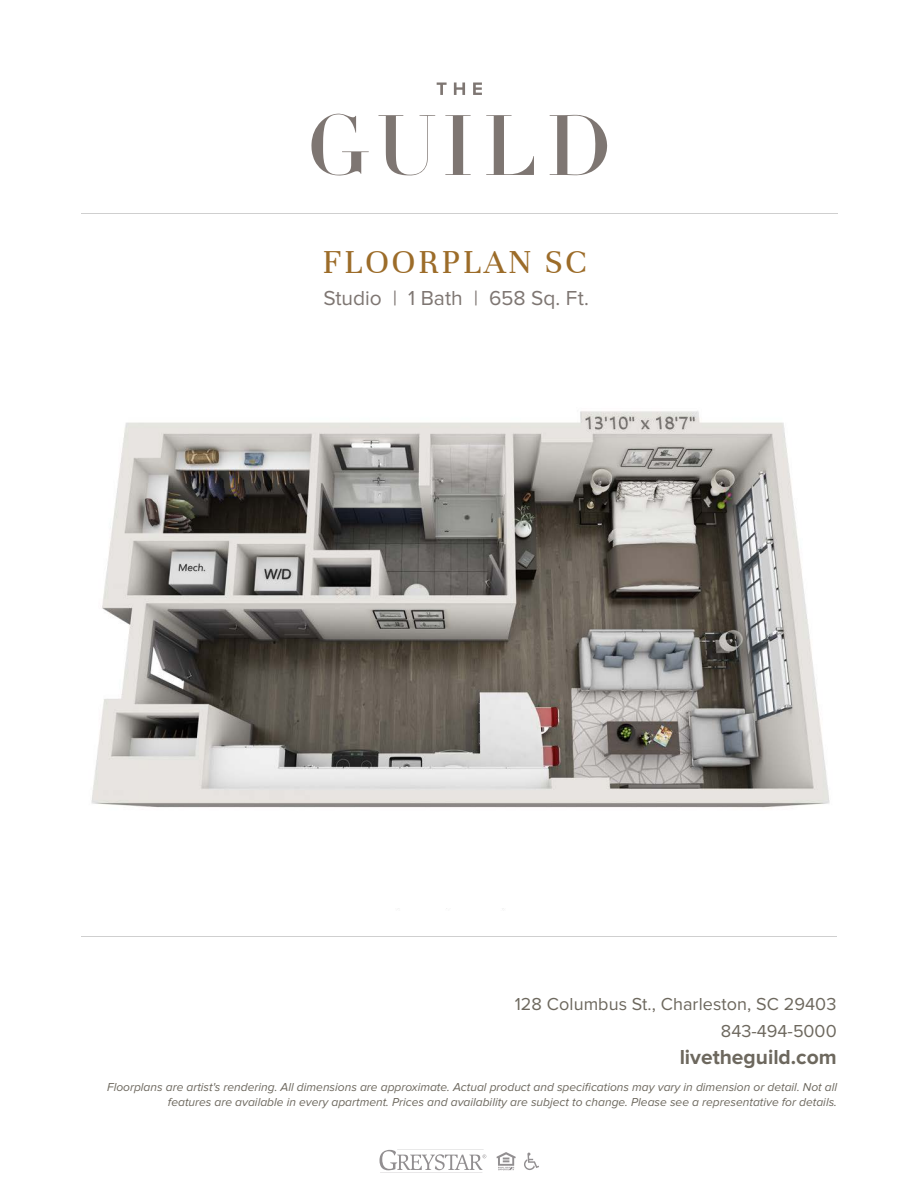
<style>
.page{position:relative;width:918px;height:1188px;background:#fff}
.page>*{position:absolute;margin:0;border:0;box-sizing:border-box;transform-origin:0 0}
.t1{font:36px "Unna";letter-spacing:.07em;color:#9c6c29}
.t2{font:21px "Proxima Nova";color:#7e7672}
.t3{font:700 21px "Proxima Nova";color:#6d685e}
.t4{font:18px "Proxima Nova";letter-spacing:.005em;color:#6d685e}
.t5{font:italic 12px/15px "Proxima Nova";color:#6d685e;text-align:right}
</style>
<div class="page">
<img style="left:91px;top:411px;width:739px;height:498px">
<div style="left:213px;top:858px;width:513px;height:50px;background:#fff"></div>
<hr style="left:81px;top:213px;width:756px;height:1px;background:#cfcfcf">
<svg style="left:550px;top:115px;width:57px;height:60px"></svg>
<svg style="left:311px;top:113px;width:58px;height:63px"></svg>
<svg style="left:486px;top:115px;width:48px;height:60px"></svg>
<svg style="left:378px;top:115px;width:57px;height:60px"></svg>
<svg style="left:445px;top:115px;width:26px;height:60px"></svg>
<svg style="left:437px;top:83px;width:10px;height:12px"></svg>
<svg style="left:454px;top:83px;width:11px;height:12px"></svg>
<svg style="left:473px;top:83px;width:9px;height:12px"></svg>
<hr style="left:81px;top:936px;width:756px;height:1px;background:#cfcfcf">
<hr style="left:380px;top:1172px;width:102px;height:1px;background:#928f91">
<svg style="left:380px;top:1150px;width:106px;height:20px"></svg>
<svg style="left:524px;top:1153px;width:15px;height:17px"></svg>
<svg style="left:497px;top:1152px;width:19px;height:18px"></svg>
<h1 class="t1" style="left:322px;top:241px;width:266px">FLOORPLAN SC</h1>
<h2 class="t2" style="left:323px;top:288px;width:267px">Studio | 1 Bath | 658 Sq. Ft.</h2>
<h3 class="t4" style="left:515px;top:995px;width:323px">128 Columbus St., Charleston, SC 29403</h3>
<h2 class="t3" style="left:680px;top:1047px;width:159px">livetheguild.com</h2>
<p class="t5" style="left:107px;top:1080px;width:732px">Floorplans are artist's rendering. All dimensions are approximate. Actual product and specifications may vary in dimension or detail. Not all features are available in every apartment. Prices and availability are subject to change. Please see a representative for details.</p>
<h3 class="t4" style="left:721px;top:1023px;width:117px">843-494-5000</h3>
</div>
